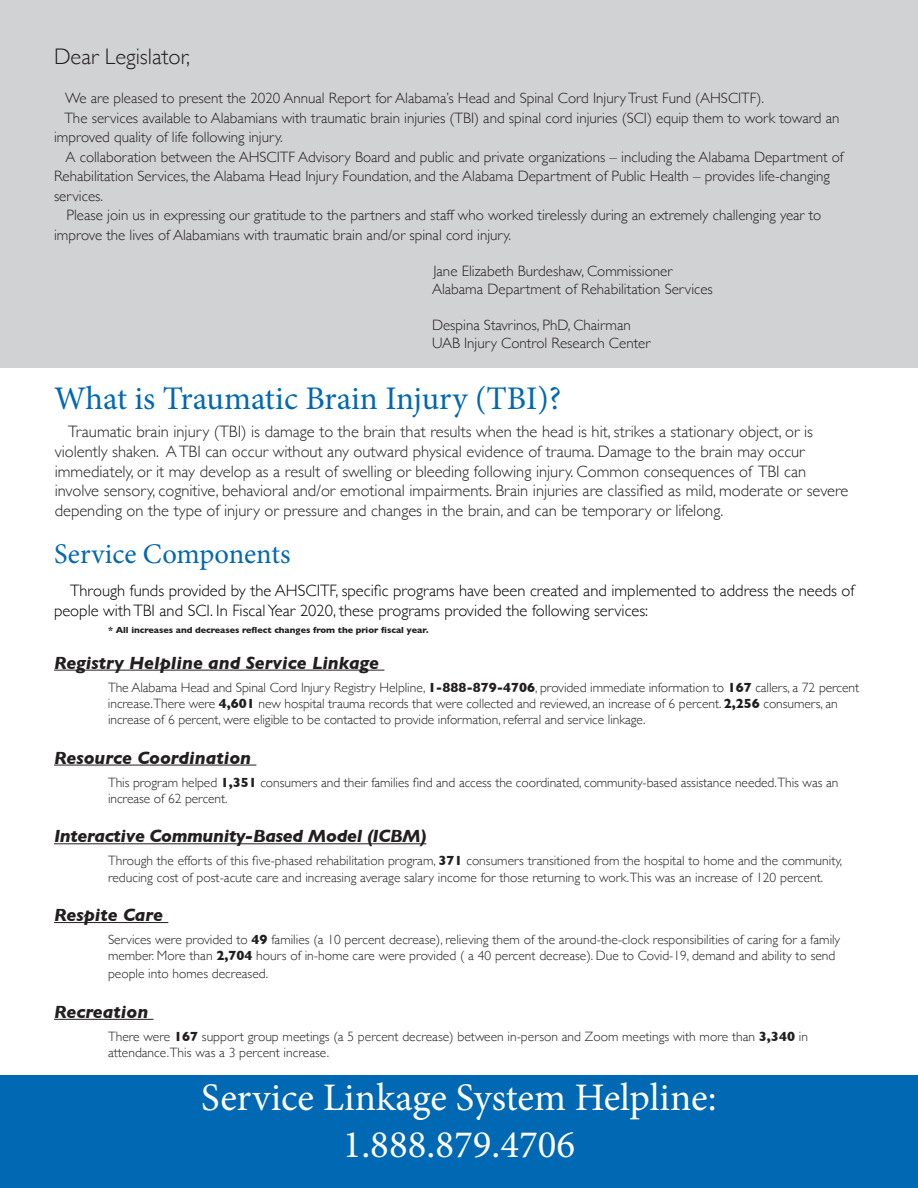
<style>
.page{position:relative;width:918px;height:1188px;background:#fff}
.page>*{position:absolute;margin:0;border:0;box-sizing:border-box;transform-origin:0 0}
.t1{font:39px "Minion Pro";color:#fff}
.t2{font:33px "Minion Pro";letter-spacing:-.005em;color:#0168b3}
.t3{font:28.5px "Minion Pro";color:#0168b3}
.t4{font:300 22.5px "Gill Sans";color:#231f20}
.t5{font:italic 700 18px "Gill Sans";color:#231f20}
.t6{font:italic 700 18px "Gill Sans";letter-spacing:-.02em;color:#231f20}
.t7{font:300 16.5px/19.8px "Gill Sans";color:#231f20}
.t8{font:300 16.5px/19.8px "Gill Sans";color:#000}
.t9{font:300 15px/19.5px "Gill Sans";color:#231f20}
.t10{font:300 13.5px/16.2px "Gill Sans";color:#231f20}
.t11{font:700 9px "Gill Sans";color:#231f20}
.s1{font-weight:700}
</style>
<div class="page">
<div style="left:0;top:1076px;width:918px;height:112px;background:#0168b3"></div>
<div style="left:0;top:0;width:918px;height:367px;background:#d1d2d4"></div>
<hr style="left:54px;top:670px;width:330px;height:1px;background:#231f20">
<hr style="left:54px;top:765px;width:202px;height:1px;background:#231f20">
<hr style="left:54px;top:843px;width:372px;height:1px;background:#231f20">
<hr style="left:54px;top:922px;width:114px;height:1px;background:#231f20">
<hr style="left:54px;top:1019px;width:100px;height:1px;background:#231f20">
<p class="t4" style="left:54px;top:39px;width:138px">Dear Legislator,</p>
<p class="t9" style="left:65px;top:88px;width:701px">We are pleased to present the 2020 Annual Report for Alabama’s Head and Spinal Cord Injury Trust Fund (AHSCITF).</p>
<p class="t9" style="left:54px;top:108px;width:787px;text-indent:10px">The services available to Alabamians with traumatic brain injuries (TBI) and spinal cord injuries (SCI) equip them to work toward an improved quality of life following injury.</p>
<p class="t9" style="left:54px;top:147px;width:791px;text-indent:12px">A collaboration between the AHSCITF Advisory Board and public and private organizations – including the Alabama Department of<br>Rehabilitation Services, the Alabama Head Injury Foundation, and the Alabama Department of Public Health – provides life-changing services.</p>
<p class="t9" style="left:54px;top:205px;width:769px;text-indent:13px">Please join us in expressing our gratitude to the partners and staff who worked tirelessly during an extremely challenging year to improve the lives of Alabamians with traumatic brain and/or spinal cord injury.</p>
<p class="t9" style="left:433px;top:261px;width:240px">Jane Elizabeth Burdeshaw, Commissioner</p>
<p class="t9" style="left:432px;top:279px;width:282px">Alabama Department of Rehabilitation Services</p>
<p class="t9" style="left:432px;top:315px;width:200px">Despina Stavrinos, PhD, Chairman</p>
<p class="t9" style="left:432px;top:333px;width:220px">UAB Injury Control Research Center</p>
<p class="t2" style="left:54px;top:377px;width:509px">What is Traumatic Brain Injury (TBI)?</p>
<p class="t7" style="left:55px;top:421px;width:795px;text-indent:14px">Traumatic brain injury (TBI) is damage to the brain that results when the head is hit, strikes a stationary object, or is violently shaken. A TBI can occur without any outward physical evidence of trauma. Damage to the brain may occur immediately, or it may develop as a result of swelling or bleeding following injury. Common consequences of TBI can involve sensory, cognitive, behavioral and/or emotional impairments. Brain injuries are classified as mild, moderate or severe depending on the type of injury or pressure and changes in the brain, and can be temporary or lifelong.</p>
<p class="t3" style="left:54px;top:535px;width:238px">Service Components</p>
<p class="t8" style="left:54px;top:580px;width:802px;text-indent:16px">Through funds provided by the AHSCITF, specific programs have been created and implemented to address the needs of people with TBI and SCI. In Fiscal Year 2020, these programs provided the following services:</p>
<p class="t11" style="left:108px;top:623px;width:322px">* All increases and decreases reflect changes from the prior fiscal year.</p>
<p class="t5" style="left:54px;top:652px;width:327px">Registry Helpline and Service Linkage</p>
<p class="t10" style="left:108px;top:679px;width:753px">The Alabama Head and Spinal Cord Injury Registry Helpline, <span class="s1">1-888-879-4706</span>, provided immediate information to <span class="s1">167</span> callers, a 72 percent increase.There were <span class="s1">4,601</span> new hospital trauma records that were collected and reviewed, an increase of 6 percent. <span class="s1">2,256</span> consumers, an increase of 6 percent, were eligible to be contacted to provide information, referral and service linkage.</p>
<p class="t5" style="left:54px;top:747px;width:199px">Resource Coordination</p>
<p class="t10" style="left:108px;top:774px;width:732px">This program helped <span class="s1">1,351</span> consumers and their families find and access the coordinated, community-based assistance needed.This was an increase of 62 percent.</p>
<p class="t6" style="left:54px;top:826px;width:374px">Interactive Community-Based Model (ICBM)</p>
<p class="t10" style="left:108px;top:852px;width:736px">Through the efforts of this five-phased rehabilitation program, <span class="s1">371</span> consumers transitioned from the hospital to home and the community, reducing cost of post-acute care and increasing average salary income for those returning to work.This was an increase of 120 percent.</p>
<p class="t5" style="left:54px;top:905px;width:111px">Respite Care</p>
<p class="t10" style="left:108px;top:931px;width:734px">Services were provided to <span class="s1">49</span> families (a 10 percent decrease), relieving them of the around-the-clock responsibilities of caring for a family member. More than <span class="s1">2,704</span> hours of in-home care were provided ( a 40 percent decrease). Due to Covid-19, demand and ability to send</p>
<p class="t10" style="left:108px;top:965px;width:162px">people into homes decreased.</p>
<p class="t5" style="left:54px;top:1001px;width:96px">Recreation</p>
<p class="t10" style="left:108px;top:1028px;width:701px">There were <span class="s1">167</span> support group meetings (a 5 percent decrease) between in-person and Zoom meetings with more than <span class="s1">3,340</span> in attendance.This was a 3 percent increase.</p>
<p class="t1" style="left:201px;top:1072px;width:517px">Service Linkage System Helpline:</p>
<p class="t1" style="left:343px;top:1119px;width:234px">1.888.879.4706</p>
</div>
